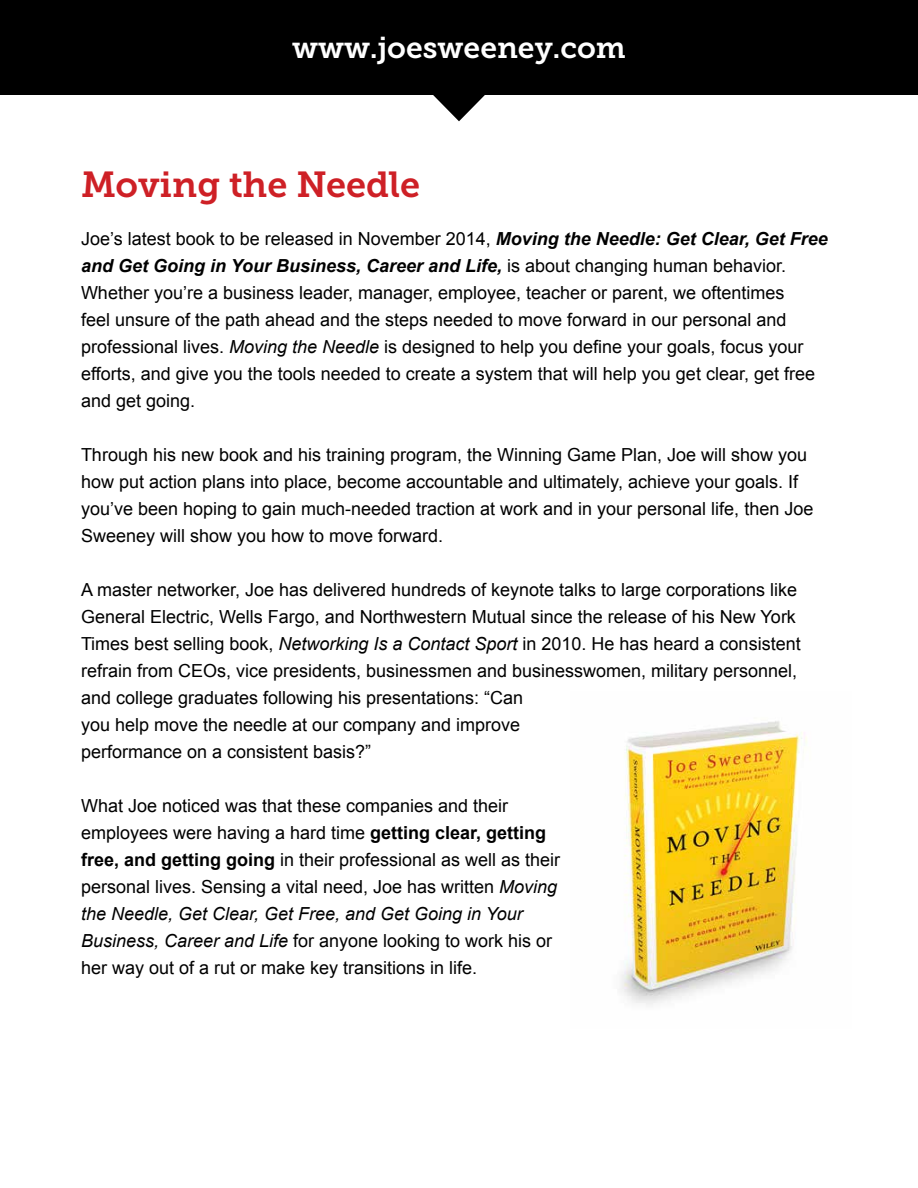
<style>
.page{position:relative;width:918px;height:1188px;background:#fff}
.page>*{position:absolute;margin:0;border:0;box-sizing:border-box;transform-origin:0 0}
.t1{font:36px "Museo Slab 700";color:#ce2026}
.t2{font:30px "Museo Slab 700";color:#fff}
.t3{font:18px/27px "Arial";color:#000}
.s1{font-weight:700;font-style:italic}
.s2{font-style:italic}
.s3{font-weight:700}
</style>
<div class="page">
<div style="left:0;top:0;width:918px;height:95px;background:#000"></div>
<svg style="left:433px;top:95px;width:52px;height:26px"></svg>
<img style="left:620px;top:721px;width:187px;height:284px">
<h2 class="t2" style="left:292px;top:31px;width:335px">www.joesweeney.com</h2>
<h1 class="t1" style="left:81px;top:164px;width:341px">Moving the Needle</h1>
<p class="t3" style="left:81px;top:225px;width:749px">Joe’s latest book to be released in November 2014, <span class="s1">Moving the Needle: Get Clear, Get Free and Get Going in Your Business, Career and Life,</span> is about changing human behavior.<br>Whether you’re a business leader, manager, employee, teacher or parent, we oftentimes<br>feel unsure of the path ahead and the steps needed to move forward in our personal and professional lives. <span class="s2">Moving the Needle</span> is designed to help you define your goals, focus your efforts, and give you the tools needed to create a system that will help you get clear, get free and get going.</p>
<p class="t3" style="left:81px;top:441px;width:734px">Through his new book and his training program, the Winning Game Plan, Joe will show you how put action plans into place, become accountable and ultimately, achieve your goals. If you’ve been hoping to gain much-needed traction at work and in your personal life, then Joe Sweeney will show you how to move forward.</p>
<p class="t3" style="left:81px;top:576px;width:721px">A master networker, Joe has delivered hundreds of keynote talks to large corporations like General Electric, Wells Fargo, and Northwestern Mutual since the release of his New York Times best selling book, <span class="s2">Networking Is a Contact Sport</span> in 2010. He has heard a consistent refrain from CEOs, vice presidents, businessmen and businesswomen, military personnel, and college graduates following his presentations: “Can<br>you help move the needle at our company and improve<br>performance on a consistent basis?”</p>
<p class="t3" style="left:81px;top:792px;width:481px">What Joe noticed was that these companies and their employees were having a hard time <span class="s3">getting clear, getting free, and getting going</span> in their professional as well as their personal lives. Sensing a vital need, Joe has written <span class="s2">Moving the Needle, Get Clear, Get Free, and Get Going in Your Business, Career and Life</span> for anyone looking to work his or her way out of a rut or make key transitions in life.</p>
</div>
